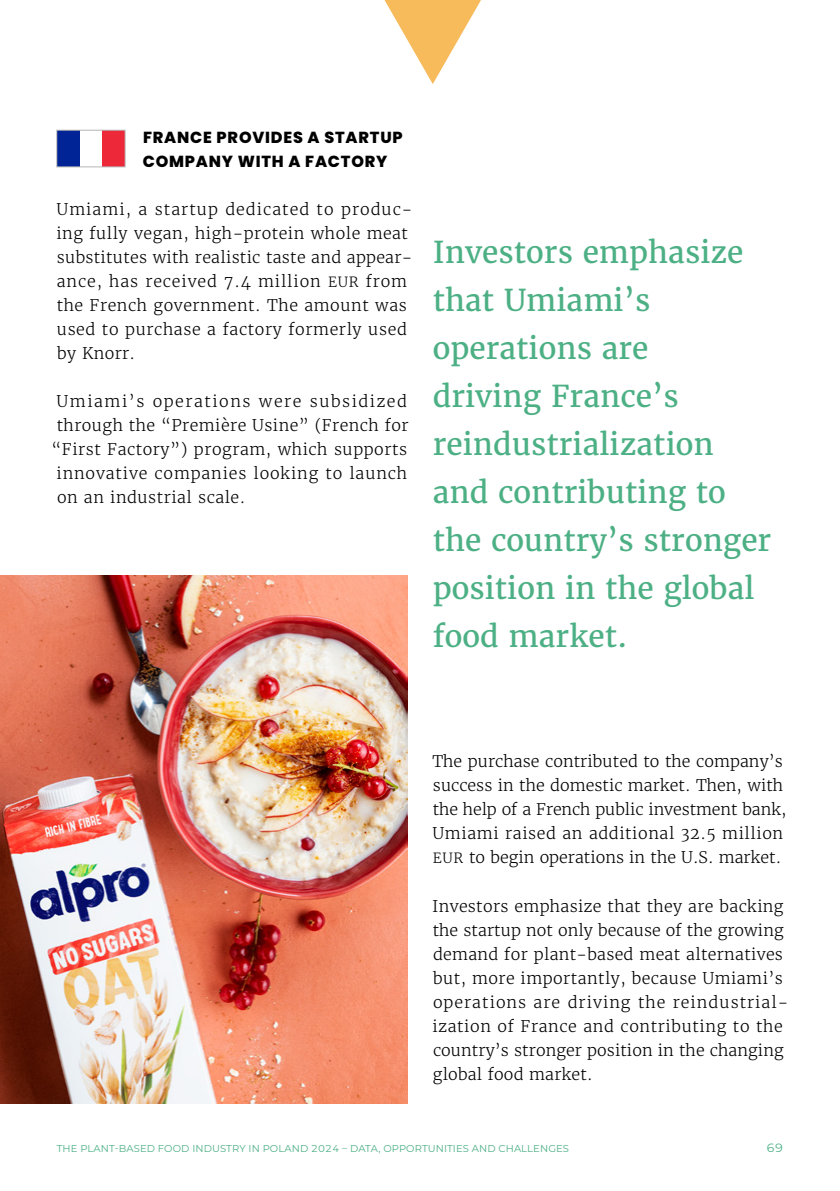
<style>
.page{position:relative;width:840px;height:1191px;background:#fff}
.page>*{position:absolute;margin:0;border:0;box-sizing:border-box;transform-origin:0 0}
.t1{font:30px/48px "Merriweather";color:#4db085}
.t2{font:300 16px/24px "Merriweather";letter-spacing:.025em;color:#000}
.t3{font:300 16px/24px "Merriweather";color:#000}
.t4{font:800 16px/24px "Poppins";letter-spacing:.05em;color:#000}
.t5{font:300 16px "Merriweather";letter-spacing:.05em;color:#000}
.t6{font:300 16px "Merriweather";letter-spacing:.095em;color:#000}
.t7{font:12px "Montserrat";color:#4db085}
.t8{font:10px "Montserrat";letter-spacing:.01em;color:#4db085}
.s1{font-size:14px}
</style>
<div class="page">
<img style="left:0;top:575px;width:407px;height:528px">
<svg style="left:384px;top:0;width:97px;height:84px"></svg>
<div style="left:57px;top:130px;width:23px;height:36px;background:#002395"></div>
<div style="left:102px;top:130px;width:23px;height:36px;background:#ed2939"></div>
<div style="left:56px;top:130px;width:69px;height:37px;border:1px solid #b7b6b6"></div>
<p class="t4" style="left:143px;top:126px;width:261px">FRANCE PROVIDES A STARTUP<br>COMPANY WITH A FACTORY</p>
<p class="t2" style="left:56px;top:197px;width:357px">Umiami, a startup dedicated to produc&shy;ing fully vegan, high-protein whole meat substitutes with realistic taste and appear&shy;ance, has received 7.4 million <span class="s1">EUR</span> from the French government. The amount was used to purchase a factory formerly used by Knorr.</p>
<p class="t6" style="left:57px;top:391px;width:352px">Umiami’s operations were subsidized</p>
<p class="t2" style="left:57px;top:413px;width:353px">through the “Première Usine” (French for</p>
<p class="t2" style="left:51px;top:437px;width:357px">“First Factory”) program, which supports</p>
<p class="t5" style="left:56px;top:463px;width:352px">innovative companies looking to launch</p>
<p class="t2" style="left:57px;top:485px;width:190px">on an industrial scale.</p>
<h1 class="t1" style="left:432px;top:228px;width:340px">Investors emphasize that Umiami’s operations are<br>driving France’s reindustrialization and contributing to the country’s stronger position in the global food market.</h1>
<p class="t3" style="left:432px;top:749px;width:355px">The purchase contributed to the company’s success in the domestic market. Then, with the help of a French public investment bank, Umiami raised an additional 32.5 million <span class="s1">EUR</span> to begin operations in the U.S. market.</p>
<p class="t2" style="left:432px;top:893px;width:357px">Investors emphasize that they are backing the startup not only because of the growing demand for plant-based meat alternatives but, more importantly, because Umiami’s operations are driving the reindustrial&shy;ization of France and contributing to the country’s stronger position in the changing global food market.</p>
<p class="t8" style="left:57px;top:1141px;width:513px">THE PLANT-BASED FOOD INDUSTRY IN POLAND 2024 – DATA, OPPORTUNITIES AND CHALLENGES</p>
<p class="t7" style="left:766px;top:1139px;width:18px">69</p>
</div>
